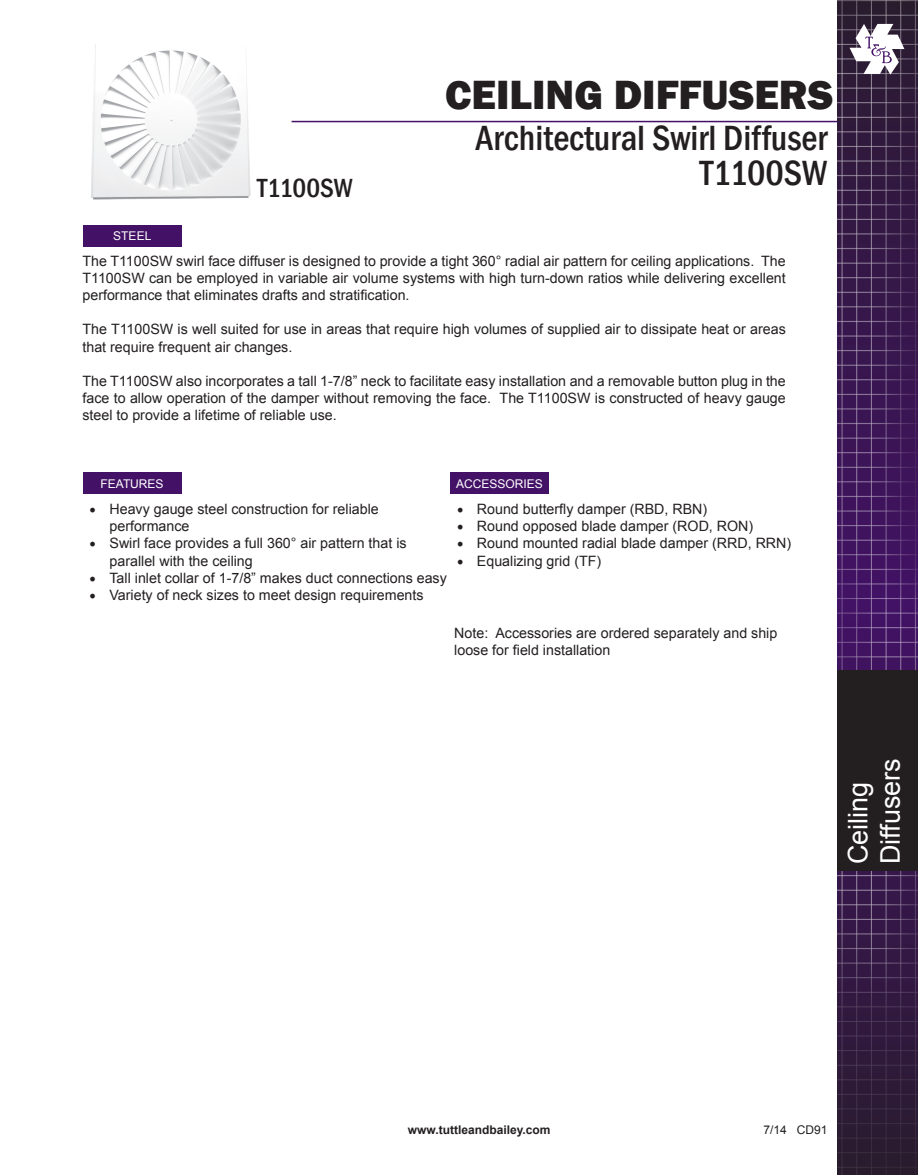
<style>
.page{position:relative;width:918px;height:1175px;background:#fff}
.page>*{position:absolute;margin:0;border:0;box-sizing:border-box;transform-origin:0 0}
.t1{font:800 42px "Franklin Gothic";color:#231f20}
.t2{font:500 condensed 36px "Franklin Gothic";color:#231f20}
.t3{font:27px/32.4px "Arial";color:#fff}
.t4{font:500 condensed 27px "Franklin Gothic";color:#231f20}
.no_hyphenation{font:14.25px/17.1px "Arial";color:#231f20}
.t5{font:12px "Arial";color:#fff}
.t6{font:700 12px "Arial";color:#231f20}
.t7{font:12px "Arial";color:#231f20}
.s1{font-family:"Minion Pro";font-size:18px}
</style>
<div class="page">
<hr style="left:292px;top:121px;width:545px;height:1px;background:#431266">
<img style="left:837px;top:0;width:81px;height:1174px">
<svg style="left:850px;top:24px;width:54px;height:51px"></svg>
<div style="left:837px;top:669px;width:81px;height:201px;background:#231f20"></div>
<div style="left:83px;top:472px;width:98px;height:22px;background:#431266"></div>
<div style="left:83px;top:225px;width:98px;height:22px;background:#431266"></div>
<div style="left:450px;top:472px;width:99px;height:22px;background:#431266"></div>
<img style="left:91px;top:44px;width:160px;height:156px">
<h1 class="t1" style="left:445px;top:68px;width:390px">CEILING DIFFUSERS</h1>
<p class="t5" style="left:113px;top:228px;width:40px">STEEL</p>
<p class="t4" style="left:257px;top:170px;width:97px">T1100SW</p>
<p class="t2" style="left:476px;top:114px;width:353px">Architectural Swirl Diffuser</p>
<p class="t2" style="left:700px;top:149px;width:129px">T1100SW</p>
<p class="no_hyphenation" style="left:82px;top:252px;width:705px;text-align:justify">The T1100SW swirl face diffuser is designed to provide a tight 360° radial air pattern for ceiling applications. The T1100SW can be employed in variable air volume systems with high turn-down ratios while delivering excellent performance that eliminates drafts and stratification.</p>
<p class="no_hyphenation" style="left:82px;top:321px;width:705px">The T1100SW is well suited for use in areas that require high volumes of supplied air to dissipate heat or areas that require frequent air changes.</p>
<p class="no_hyphenation" style="left:82px;top:372px;width:705px;text-align:justify">The T1100SW also incorporates a tall 1-7/8” neck to facilitate easy installation and a removable button plug in the face to allow operation of the damper without removing the face. The T1100SW is constructed of heavy gauge steel to provide a lifetime of reliable use.</p>
<p class="t5" style="left:101px;top:475px;width:65px">FEATURES</p>
<p class="no_hyphenation" style="left:110px;top:501px;width:271px;text-indent:-20px"><span class="s1">•</span> Heavy gauge steel construction for reliable performance</p>
<p class="no_hyphenation" style="left:89px;top:535px;width:319px"><span class="s1">•</span> Swirl face provides a full 360° air pattern that is</p>
<p class="no_hyphenation" style="left:110px;top:552px;width:145px">parallel with the ceiling</p>
<p class="no_hyphenation" style="left:89px;top:569px;width:359px"><span class="s1">•</span> Tall inlet collar of 1-7/8” makes duct connections easy</p>
<p class="no_hyphenation" style="left:89px;top:586px;width:336px"><span class="s1">•</span> Variety of neck sizes to meet design requirements</p>
<p class="t5" style="left:456px;top:475px;width:88px">ACCESSORIES</p>
<p class="no_hyphenation" style="left:457px;top:501px;width:252px"><span class="s1">•</span> Round butterfly damper (RBD, RBN)</p>
<p class="no_hyphenation" style="left:457px;top:518px;width:298px"><span class="s1">•</span> Round opposed blade damper (ROD, RON)</p>
<p class="no_hyphenation" style="left:457px;top:535px;width:336px"><span class="s1">•</span> Round mounted radial blade damper (RRD, RRN)</p>
<p class="no_hyphenation" style="left:457px;top:552px;width:146px"><span class="s1">•</span> Equalizing grid (TF)</p>
<p class="no_hyphenation" style="left:454px;top:624px;width:325px">Note: Accessories are ordered separately and ship loose for field installation</p>
<h3 class="t3" style="left:842px;top:864px;width:108px;rotate:-90deg">Ceiling<br>Diffusers</h3>
<p class="t6" style="left:408px;top:1122px;width:144px">www.tuttleandbailey.com</p>
<p class="t7" style="left:763px;top:1122px;width:66px">7/14 CD91</p>
</div>
